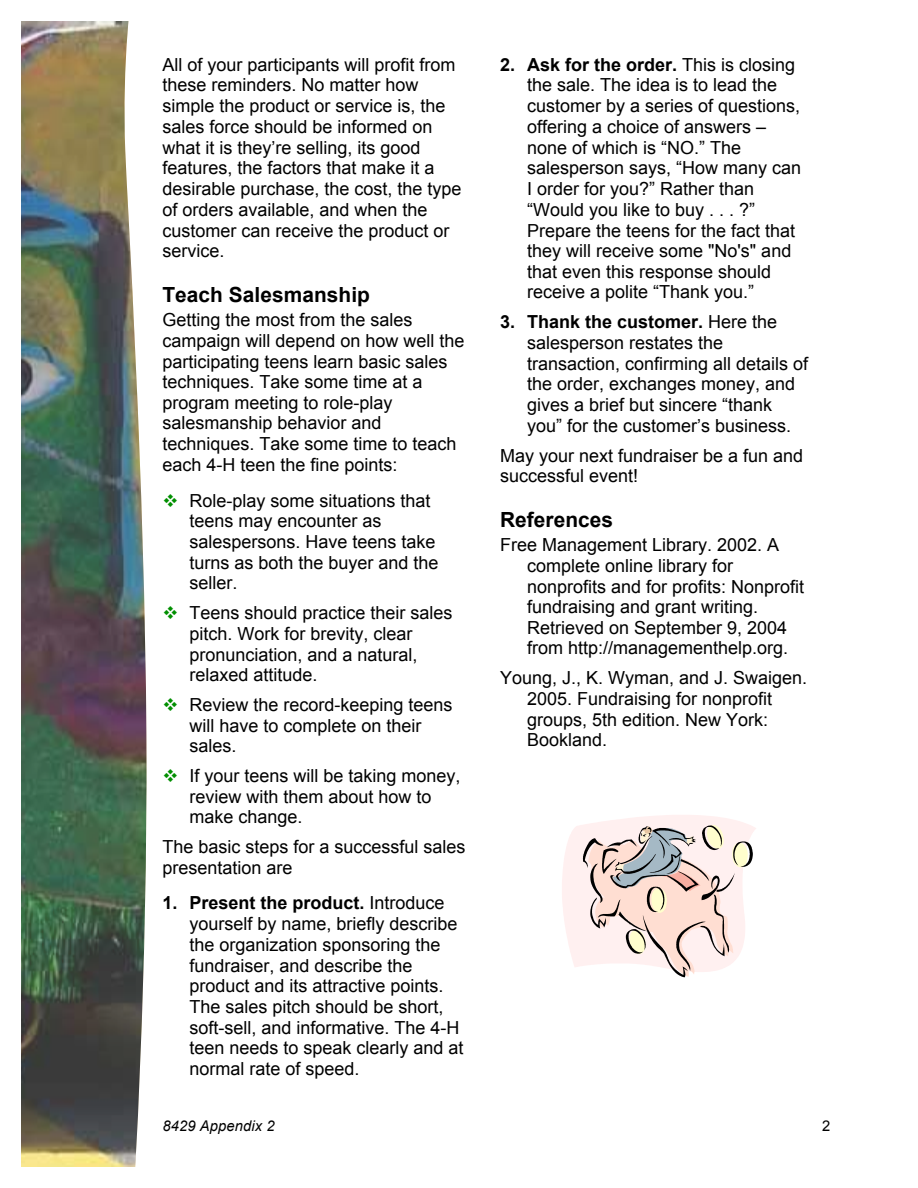
<style>
.page{position:relative;width:918px;height:1188px;background:#fff}
.page>*{position:absolute;margin:0;border:0;box-sizing:border-box;transform-origin:0 0}
.t1{font:700 20.85px "Arial";letter-spacing:.005em;color:#000}
.t2{font:18px/20.7px "Arial";color:#000}
.t3{font:italic 14.7px "Arial";letter-spacing:.01em;color:#000}
.t4{font:14.7px "Arial";color:#000}
.s1{color:#008f00}
.s2{font-weight:700}
</style>
<div class="page">
<img style="left:21px;top:21px;width:126px;height:1146px">
<svg style="left:562px;top:815px;width:194px;height:162px"></svg>
<p class="t2" style="left:162px;top:54px;width:301px">All of your participants will profit from these reminders. No matter how simple the product or service is, the sales force should be informed on what it is they’re selling, its good features, the factors that make it a desirable purchase, the cost, the type of orders available, and when the customer can receive the product or service.</p>
<p class="t1" style="left:162px;top:284px;width:209px">Teach Salesmanship</p>
<p class="t2" style="left:162px;top:310px;width:304px">Getting the most from the sales campaign will depend on how well the participating teens learn basic sales techniques. Take some time at a program meeting to role-play salesmanship behavior and techniques. Take some time to teach each 4-H teen the fine points:</p>
<p class="t2" style="left:189px;top:490px;width:251px;text-indent:-27px"><span class="s1">❖</span> Role-play some situations that teens may encounter as salespersons. Have teens take turns as both the buyer and the seller.</p>
<p class="t2" style="left:189px;top:603px;width:265px;text-indent:-27px"><span class="s1">❖</span> Teens should practice their sales pitch. Work for brevity, clear pronunciation, and a natural, relaxed attitude.</p>
<p class="t2" style="left:189px;top:694px;width:265px;text-indent:-27px"><span class="s1">❖</span> Review the record-keeping teens will have to complete on their sales.</p>
<p class="t2" style="left:189px;top:765px;width:273px;text-indent:-27px"><span class="s1">❖</span> If your teens will be taking money, review with them about how to make change.</p>
<p class="t2" style="left:162px;top:837px;width:305px">The basic steps for a successful sales presentation are</p>
<p class="t2" style="left:189px;top:893px;width:276px;text-indent:-27px"><span class="s2">1. Present the product.</span> Introduce yourself by name, briefly describe the organization sponsoring the fundraiser, and describe the product and its attractive points.<br>The sales pitch should be short, soft-sell, and informative. The 4-H teen needs to speak clearly and at normal rate of speed.</p>
<p class="t2" style="left:527px;top:54px;width:276px;text-indent:-27px"><span class="s2">2. Ask for the order.</span> This is closing the sale. The idea is to lead the customer by a series of questions, offering a choice of answers – none of which is “NO.” The salesperson says, “How many can<br>I order for you?” Rather than “Would you like to buy . . . ?”<br>Prepare the teens for the fact that they will receive some "No's" and that even this response should receive a polite “Thank you.”</p>
<p class="t2" style="left:527px;top:312px;width:283px;text-indent:-27px"><span class="s2">3. Thank the customer.</span> Here the salesperson restates the transaction, confirming all details of the order, exchanges money, and gives a brief but sincere “thank you” for the customer’s business.</p>
<p class="t2" style="left:500px;top:445px;width:305px">May your next fundraiser be a fun and successful event!</p>
<p class="t1" style="left:500px;top:509px;width:115px">References</p>
<p class="t2" style="left:527px;top:535px;width:279px;text-indent:-27px">Free Management Library. 2002. A complete online library for nonprofits and for profits: Nonprofit fundraising and grant writing.<br>Retrieved on September 9, 2004 from http://managementhelp.org.</p>
<p class="t2" style="left:527px;top:668px;width:282px;text-indent:-27px">Young, J., K. Wyman, and J. Swaigen.<br>2005. Fundraising for nonprofit groups, 5th edition. New York:<br>Bookland.</p>
<p class="t3" style="left:162px;top:1118px;width:114px">8429 Appendix 2</p>
<p class="t4" style="left:822px;top:1118px;width:10px">2</p>
</div>
